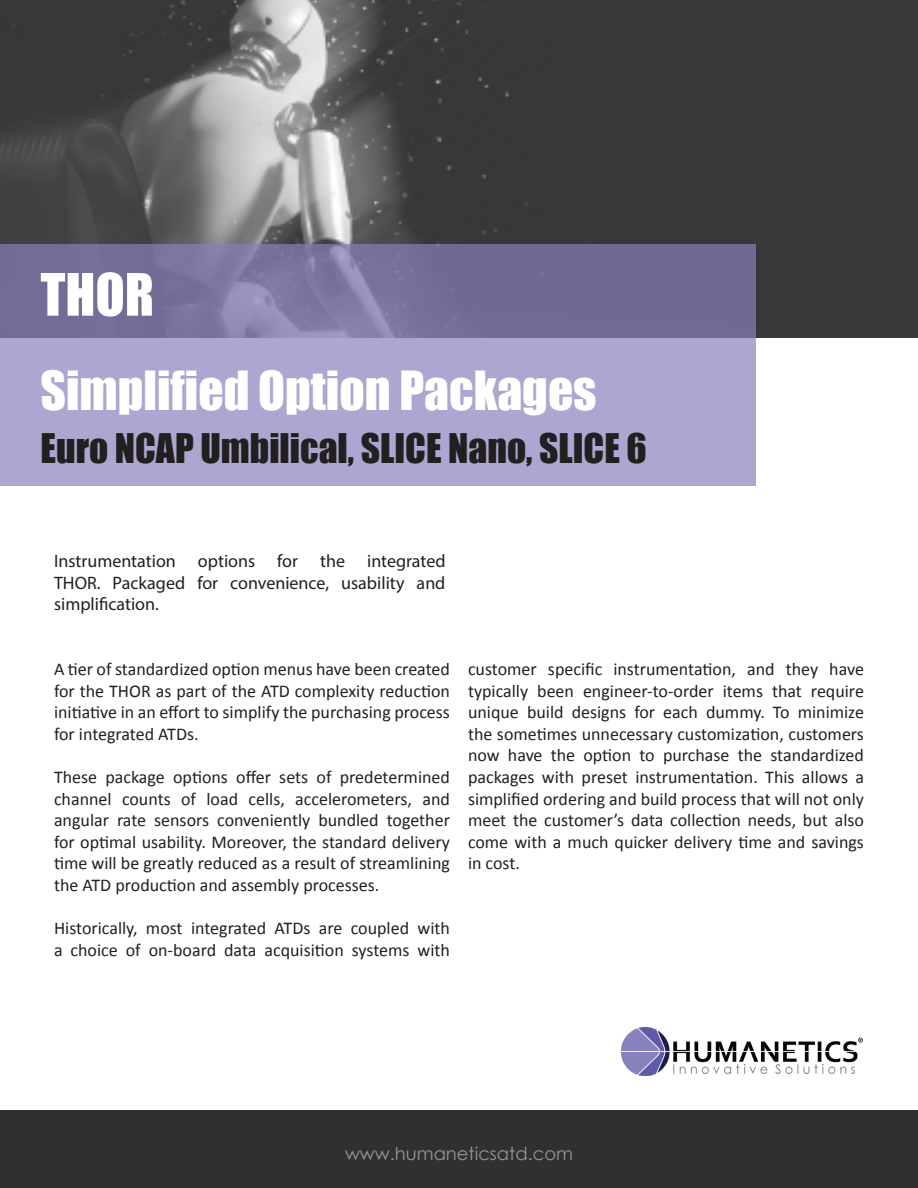
<style>
.page{position:relative;width:918px;height:1188px;background:#fff}
.page>*{position:absolute;margin:0;border:0;box-sizing:border-box;transform-origin:0 0}
.t1{font:54px "Impact";color:#fff}
.t2{font:49.5px "Impact";color:#fff}
.t3{font:37.5px "Impact";color:#231f20}
.t4{font:18px/21.6px "Calibri";color:#231f20;text-align:justify}
.t5{font:18px/21.6px "Myriad Pro";color:#231f20;text-align:justify}
.t6{font:18px "Century Gothic";color:#939598}
</style>
<div class="page">
<img style="left:0;top:0;width:918px;height:338px">
<div style="left:0;top:1110px;width:918px;height:78px;background:#312f30"></div>
<img style="left:621px;top:1027px;width:242px;height:49px">
<svg style="left:0;top:244px;width:756px;height:242px;background:#9692bb"></svg>
<p class="t1" style="left:40px;top:253px;width:115px">THOR</p>
<p class="t2" style="left:40px;top:352px;width:558px">Simplified Option Packages</p>
<p class="t3" style="left:40px;top:419px;width:608px">Euro NCAP Umbilical, SLICE Nano, SLICE 6</p>
<p class="t5" style="left:54px;top:550px;width:393px">Instrumentation options for the integrated THOR. Packaged for convenience, usability and simplification.</p>
<p class="t4" style="left:54px;top:658px;width:397px">A tier of standardized option menus have been created for the THOR as part of the ATD complexity reduction initiative in an effort to simplify the purchasing process for integrated ATDs.</p>
<p class="t4" style="left:54px;top:766px;width:398px">These package options offer sets of predetermined channel counts of load cells, accelerometers, and angular rate sensors conveniently bundled together for optimal usability. Moreover, the standard delivery time will be greatly reduced as a result of streamlining the ATD production and assembly processes.</p>
<p class="t4" style="left:54px;top:917px;width:397px">Historically, most integrated ATDs are coupled with a choice of on-board data acquisition systems with</p>
<p class="t4" style="left:468px;top:658px;width:398px">customer specific instrumentation, and they have typically been engineer-to-order items that require unique build designs for each dummy. To minimize the sometimes unnecessary customization, customers now have the option to purchase the standardized packages with preset instrumentation. This allows a simplified ordering and build process that will not only meet the customer’s data collection needs, but also come with a much quicker delivery time and savings in cost.</p>
<p class="t6" style="left:345px;top:1141px;width:230px">www.humaneticsatd.com</p>
</div>
